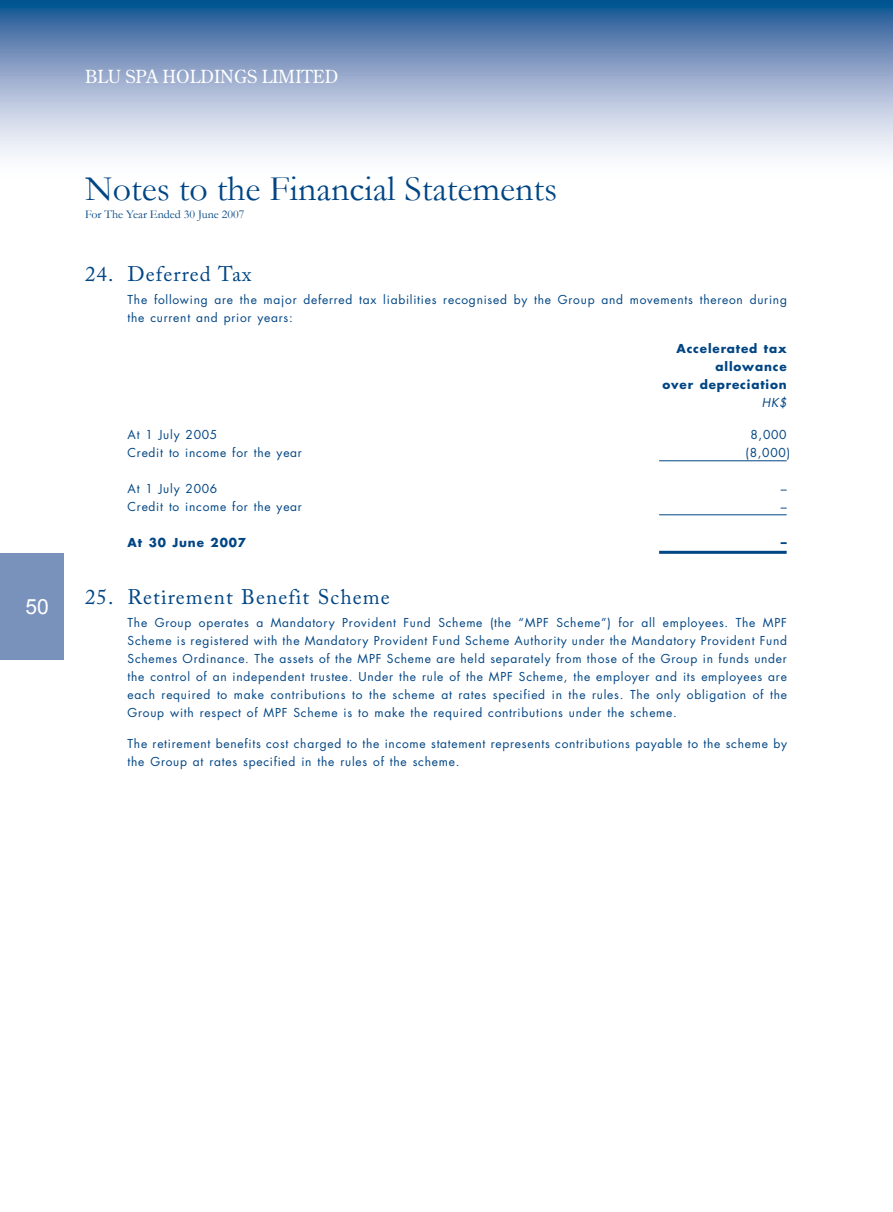
<style>
.page{position:relative;width:893px;height:1212px;background:#fff}
.page>*{position:absolute;margin:0;border:0;box-sizing:border-box;transform-origin:0 0}
.t1{font:36px "Garamond";color:#004584}
.t2{font:21px "Adobe Caslon Pro";letter-spacing:.05em;color:#004584}
.t3{font:21px "Arial";color:#fff}
.t4{font:18px "Century Old Style Std";color:#fff}
.t5{font:12px/18px "Futura Std";letter-spacing:.06em;color:#004584}
.t6{font:700 12px/18px "Futura Std";letter-spacing:.07em;color:#004584;text-align:right}
.t7{font:12px "Garamond";color:#004584}
.s1{font-weight:400;font-style:italic}
</style>
<div class="page">
<svg style="left:0;top:0;width:892px;height:157px;background:#92aacb"></svg>
<div style="left:0;top:553px;width:64px;height:106px;background:#7992bc"></div>
<svg style="left:892px;top:0;width:1px;height:157px"></svg>
<hr style="left:659px;top:460px;width:128px;height:1px;background:#004584">
<hr style="left:659px;top:514px;width:128px;height:1px;background:#004584">
<hr style="left:659px;top:551px;width:128px;height:3px;background:#004584">
<p class="t4" style="left:85px;top:65px;width:255px">BLU SPA HOLDINGS LIMITED</p>
<p class="t3" style="left:26px;top:592px;width:25px">50</p>
<p class="t1" style="left:85px;top:164px;width:474px">Notes to the Financial Statements</p>
<p class="t7" style="left:85px;top:206px;width:161px">For The Year Ended 30 June 2007</p>
<p class="t2" style="left:85px;top:262px;width:168px">24. Deferred Tax</p>
<p class="t5" style="left:128px;top:290px;width:661px">The following are the major deferred tax liabilities recognised by the Group and movements thereon during the current and prior years:</p>
<p class="t6" style="left:662px;top:339px;width:126px">Accelerated tax allowance<br>over depreciation<br><span class="s1">HK$</span></p>
<p class="t5" style="left:128px;top:425px;width:91px">At 1 July 2005</p>
<p class="t5" style="left:750px;top:425px;width:38px">8,000</p>
<p class="t5" style="left:128px;top:443px;width:176px">Credit to income for the year</p>
<p class="t5" style="left:745px;top:443px;width:46px">(8,000)</p>
<p class="t5" style="left:128px;top:479px;width:91px">At 1 July 2006</p>
<p class="t5" style="left:781px;top:479px;width:7px">–</p>
<p class="t5" style="left:128px;top:497px;width:176px">Credit to income for the year</p>
<p class="t5" style="left:781px;top:497px;width:7px">–</p>
<p class="t6" style="left:128px;top:533px;width:120px">At 30 June 2007</p>
<p class="t6" style="left:781px;top:533px;width:7px">–</p>
<p class="t2" style="left:85px;top:585px;width:306px">25. Retirement Benefit Scheme</p>
<p class="t5" style="left:128px;top:613px;width:661px;text-align:justify">The Group operates a Mandatory Provident Fund Scheme (the “MPF Scheme”) for all employees. The MPF Scheme is registered with the Mandatory Provident Fund Scheme Authority under the Mandatory Provident Fund Schemes Ordinance. The assets of the MPF Scheme are held separately from those of the Group in funds under the control of an independent trustee. Under the rule of the MPF Scheme, the employer and its employees are each required to make contributions to the scheme at rates specified in the rules. The only obligation of the Group with respect of MPF Scheme is to make the required contributions under the scheme.</p>
<p class="t5" style="left:128px;top:735px;width:661px">The retirement benefits cost charged to the income statement represents contributions payable to the scheme by the Group at rates specified in the rules of the scheme.</p>
</div>
